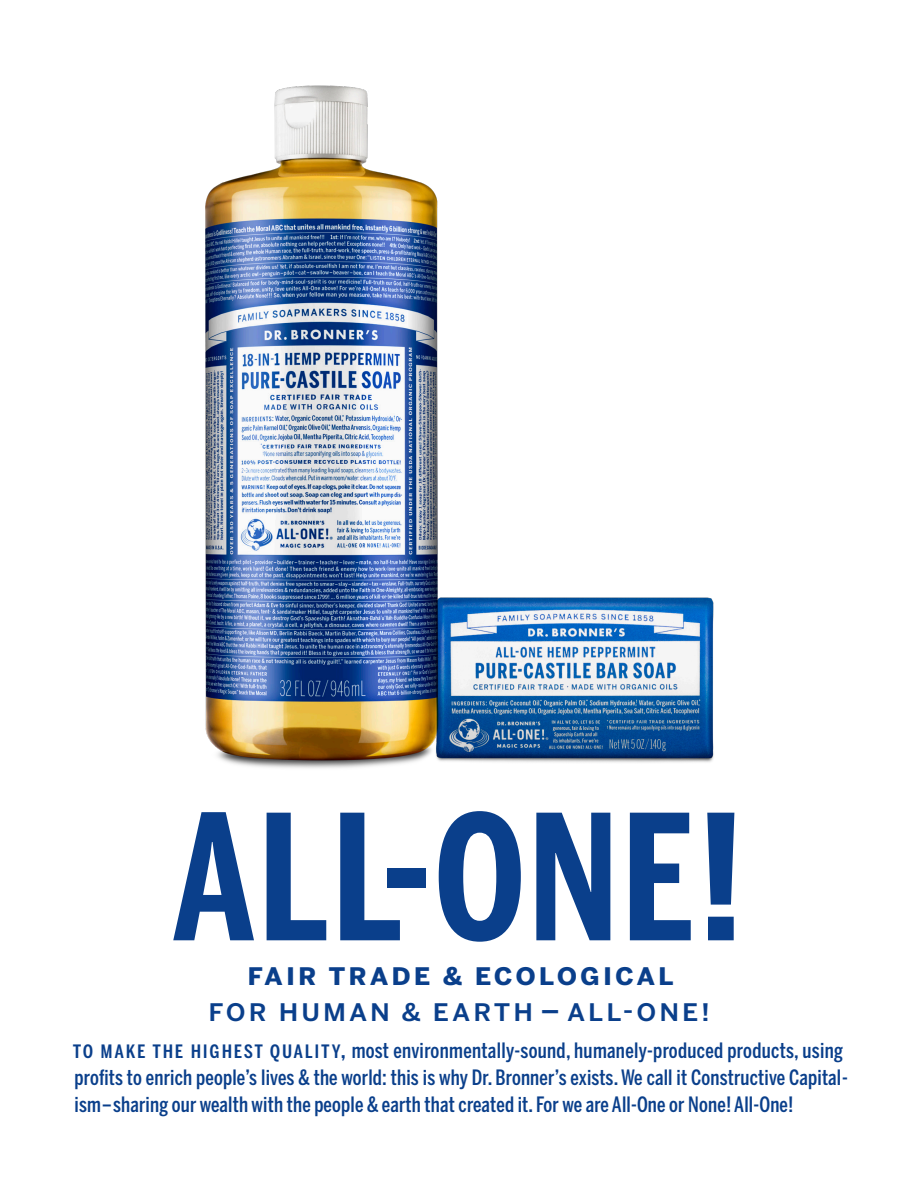
<style>
.page{position:relative;width:918px;height:1188px;background:#fff}
.page>*{position:absolute;margin:0;border:0;box-sizing:border-box;transform-origin:0 0}
.Front_Headline{font:700 172.5px "Benton Sans Comp";letter-spacing:.02em;color:#0a3f8b}
.Front_Subhead_Medium{font:500 30px "Benton Sans";letter-spacing:.1em;color:#0a3f8b}
.Front_Subhead_Bold{font:700 30px "Benton Sans";letter-spacing:.1em;color:#0a3f8b}
.Front_Body{font:500 21px/27px "Benton Sans Comp";letter-spacing:.01em;color:#0a3f8b}
.s1{font-size:22.8px}
</style>
<div class="page">
<img style="left:205px;top:85px;width:233px;height:683px">
<img style="left:423px;top:588px;width:291px;height:180px">
<p class="Front_Headline" style="left:172px;top:771px;width:573px">ALL-ONE!</p>
<p class="Front_Subhead_Bold" style="left:248px;top:955px;width:428px">FAIR TRADE &amp; ECOLOGICAL</p>
<p class="Front_Subhead_Medium" style="left:208px;top:991px;width:503px">FOR HUMAN &amp; EARTH – ALL-ONE!</p>
<p class="Front_Body" style="left:73px;top:1037px;width:777px"><span class="s1">to make the highest quality,</span> most environmentally-sound, humanely-produced products, using profits to enrich people’s lives &amp; the world: this is why Dr. Bronner’s exists. We call it Constructive Capital&shy;ism–sharing our wealth with the people &amp; earth that created it. For we are All-One or None! All-One!</p>
</div>
